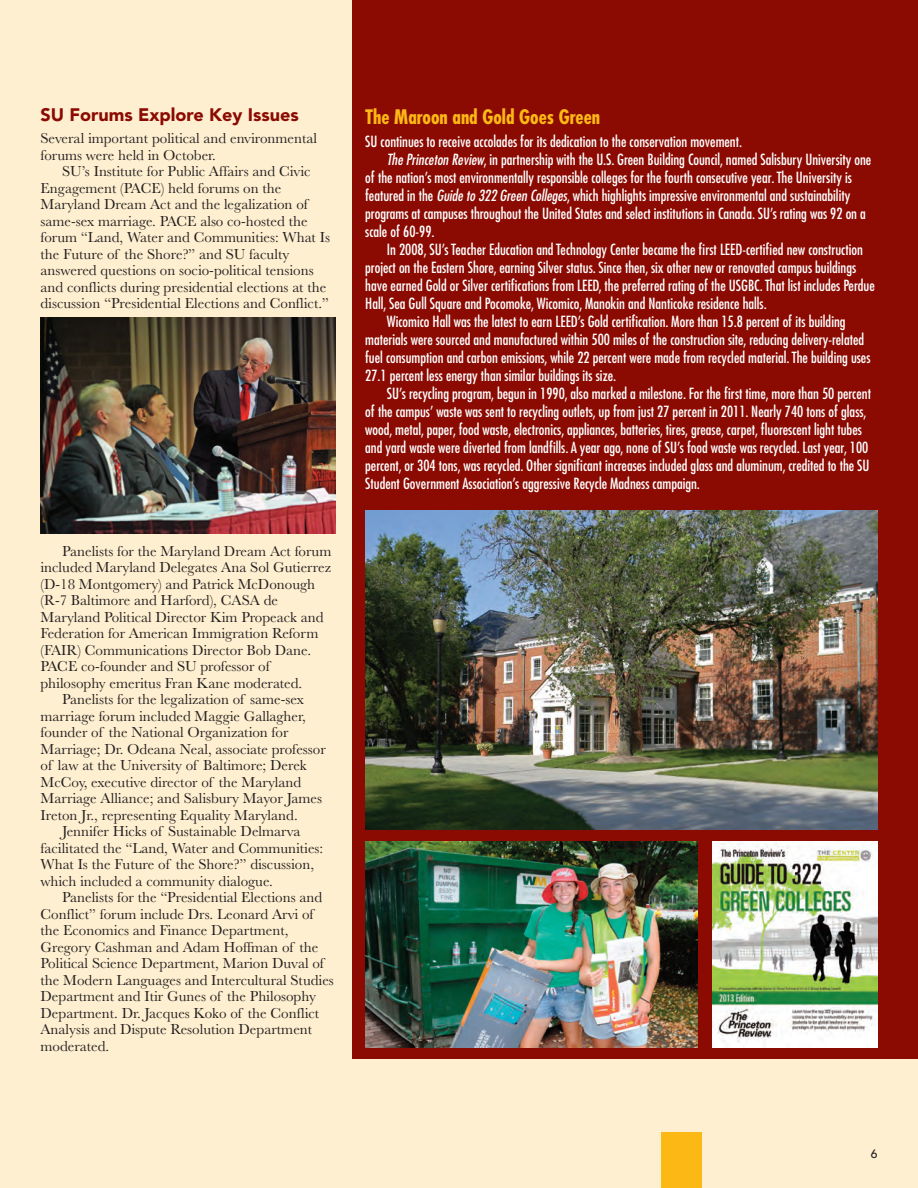
<style>
.page{position:relative;width:918px;height:1188px;background:#feefd0}
.page>*{position:absolute;margin:0;border:0;box-sizing:border-box;transform-origin:0 0}
.t1{font:700 condensed 19.5px "Futura Com";color:#fcb814}
.t2{font:900 18px "Avenir LT Com";color:#8b0a02}
.t3{font:500 condensed 15px "Futura Com";color:#fff}
.t4{font:15px/16.5px "Baskerville";color:#231f20}
.t5{font:500 12px "Avenir LT Com";color:#231f20}
.s1{font-style:italic}
</style>
<div class="page">
<div style="left:353px;top:0;width:565px;height:1058px;background:#8b0a02"></div>
<div style="left:662px;top:1132px;width:40px;height:56px;background:#fcb814"></div>
<img style="left:365px;top:511px;width:513px;height:319px">
<img style="left:365px;top:842px;width:333px;height:205px">
<img style="left:712px;top:842px;width:166px;height:205px">
<img style="left:41px;top:317px;width:294px;height:216px">
<p class="t2" style="left:40px;top:104px;width:260px">SU Forums Explore Key Issues</p>
<p class="t4" style="left:40px;top:132px;width:278px">Several important political and environmental forums were held in October.</p>
<p class="t4" style="left:40px;top:165px;width:291px;text-indent:22px">SU’s Institute for Public Affairs and Civic Engagement (PACE) held forums on the Maryland Dream Act and the legalization of same-sex marriage. PACE also co-hosted the forum “Land, Water and Communities: What Is the Future of the Shore?” and SU faculty answered questions on socio-political tensions and conflicts during presidential elections at the discussion “Presidential Elections and Conflict.”</p>
<p class="t4" style="left:62px;top:544px;width:271px">Panelists for the Maryland Dream Act forum</p>
<p class="t4" style="left:40px;top:561px;width:292px">included Maryland Delegates Ana Sol Gutierrez</p>
<p class="t4" style="left:40px;top:577px;width:276px">(D-18 Montgomery) and Patrick McDonough</p>
<p class="t4" style="left:40px;top:594px;width:239px">(R-7 Baltimore and Harford), CASA de</p>
<p class="t4" style="left:40px;top:610px;width:285px">Maryland Political Director Kim Propeack and</p>
<p class="t4" style="left:40px;top:627px;width:279px">Federation for American Immigration Reform</p>
<p class="t4" style="left:40px;top:643px;width:272px">(FAIR) Communications Director Bob Dane.</p>
<p class="t4" style="left:40px;top:660px;width:231px">PACE co-founder and SU professor of</p>
<p class="t4" style="left:40px;top:676px;width:263px">philosophy emeritus Fran Kane moderated.</p>
<p class="t4" style="left:62px;top:693px;width:243px">Panelists for the legalization of same-sex</p>
<p class="t4" style="left:40px;top:709px;width:267px">marriage forum included Maggie Gallagher,</p>
<p class="t4" style="left:40px;top:726px;width:250px">founder of the National Organization for</p>
<p class="t4" style="left:40px;top:742px;width:287px">Marriage; Dr. Odeana Neal, associate professor</p>
<p class="t4" style="left:40px;top:759px;width:268px">of law at the University of Baltimore; Derek</p>
<p class="t4" style="left:40px;top:775px;width:262px">McCoy, executive director of the Maryland</p>
<p class="t4" style="left:40px;top:792px;width:283px">Marriage Alliance; and Salisbury Mayor James</p>
<p class="t4" style="left:40px;top:808px;width:259px">Ireton Jr., representing Equality Maryland.</p>
<p class="t4" style="left:62px;top:825px;width:240px">Jennifer Hicks of Sustainable Delmarva</p>
<p class="t4" style="left:40px;top:841px;width:284px">facilitated the “Land, Water and Communities:</p>
<p class="t4" style="left:40px;top:858px;width:275px">What Is the Future of the Shore?” discussion,</p>
<p class="t4" style="left:40px;top:874px;width:234px">which included a community dialogue.</p>
<p class="t4" style="left:62px;top:891px;width:262px">Panelists for the “Presidential Elections and</p>
<p class="t4" style="left:40px;top:907px;width:275px">Conflict” forum include Drs. Leonard Arvi of</p>
<p class="t4" style="left:40px;top:924px;width:250px">the Economics and Finance Department,</p>
<p class="t4" style="left:40px;top:940px;width:279px">Gregory Cashman and Adam Hoffman of the</p>
<p class="t4" style="left:40px;top:957px;width:285px">Political Science Department, Marion Duval of</p>
<p class="t4" style="left:40px;top:973px;width:295px">the Modern Languages and Intercultural Studies</p>
<p class="t4" style="left:40px;top:990px;width:277px">Department and Itir Gunes of the Philosophy</p>
<p class="t4" style="left:40px;top:1006px;width:280px">Department. Dr. Jacques Koko of the Conflict</p>
<p class="t4" style="left:40px;top:1023px;width:273px">Analysis and Dispute Resolution Department</p>
<p class="t4" style="left:40px;top:1039px;width:70px">moderated.</p>
<h1 class="t1" style="left:365px;top:103px;width:236px">The Maroon and Gold Goes Green</h1>
<p class="t3" style="left:365px;top:131px;width:378px">SU continues to receive accolades for its dedication to the conservation movement.</p>
<p class="t3" style="left:387px;top:149px;width:486px"><span class="s1">The Princeton Review</span>, in partnership with the U.S. Green Building Council, named Salisbury University one</p>
<p class="t3" style="left:365px;top:167px;width:488px">of the nation’s most environmentally responsible colleges for the fourth consecutive year. The University is</p>
<p class="t3" style="left:365px;top:185px;width:487px">featured in the <span class="s1">Guide to 322 Green Colleges</span>, which highlights impressive environmental and sustainability</p>
<p class="t3" style="left:365px;top:203px;width:502px">programs at campuses throughout the United States and select institutions in Canada. SU’s rating was 92 on a</p>
<p class="t3" style="left:365px;top:221px;width:71px">scale of 60-99.</p>
<p class="t3" style="left:387px;top:239px;width:478px">In 2008, SU’s Teacher Education and Technology Center became the first LEED-certified new construction</p>
<p class="t3" style="left:365px;top:257px;width:493px">project on the Eastern Shore, earning Silver status. Since then, six other new or renovated campus buildings</p>
<p class="t3" style="left:365px;top:275px;width:511px">have earned Gold or Silver certifications from LEED, the preferred rating of the USGBC. That list includes Perdue</p>
<p class="t3" style="left:365px;top:293px;width:403px">Hall, Sea Gull Square and Pocomoke, Wicomico, Manokin and Nanticoke residence halls.</p>
<p class="t3" style="left:387px;top:311px;width:460px">Wicomico Hall was the latest to earn LEED’s Gold certification. More than 15.8 percent of its building</p>
<p class="t3" style="left:365px;top:329px;width:500px">materials were sourced and manufactured within 500 miles of the construction site, reducing delivery-related</p>
<p class="t3" style="left:365px;top:347px;width:507px">fuel consumption and carbon emissions, while 22 percent were made from recycled material. The building uses</p>
<p class="t3" style="left:365px;top:365px;width:252px">27.1 percent less energy than similar buildings its size.</p>
<p class="t3" style="left:387px;top:383px;width:486px">SU’s recycling program, begun in 1990, also marked a milestone. For the first time, more than 50 percent</p>
<p class="t3" style="left:365px;top:401px;width:503px">of the campus’ waste was sent to recycling outlets, up from just 27 percent in 2011. Nearly 740 tons of glass,</p>
<p class="t3" style="left:365px;top:419px;width:498px">wood, metal, paper, food waste, electronics, appliances, batteries, tires, grease, carpet, fluorescent light tubes</p>
<p class="t3" style="left:365px;top:437px;width:505px">and yard waste were diverted from landfills. A year ago, none of SU’s food waste was recycled. Last year, 100</p>
<p class="t3" style="left:365px;top:455px;width:506px">percent, or 304 tons, was recycled. Other significant increases included glass and aluminum, credited to the SU</p>
<p class="t3" style="left:365px;top:473px;width:336px">Student Government Association’s aggressive Recycle Madness campaign.</p>
<p class="t5" style="left:871px;top:1146px;width:8px">6</p>
</div>
